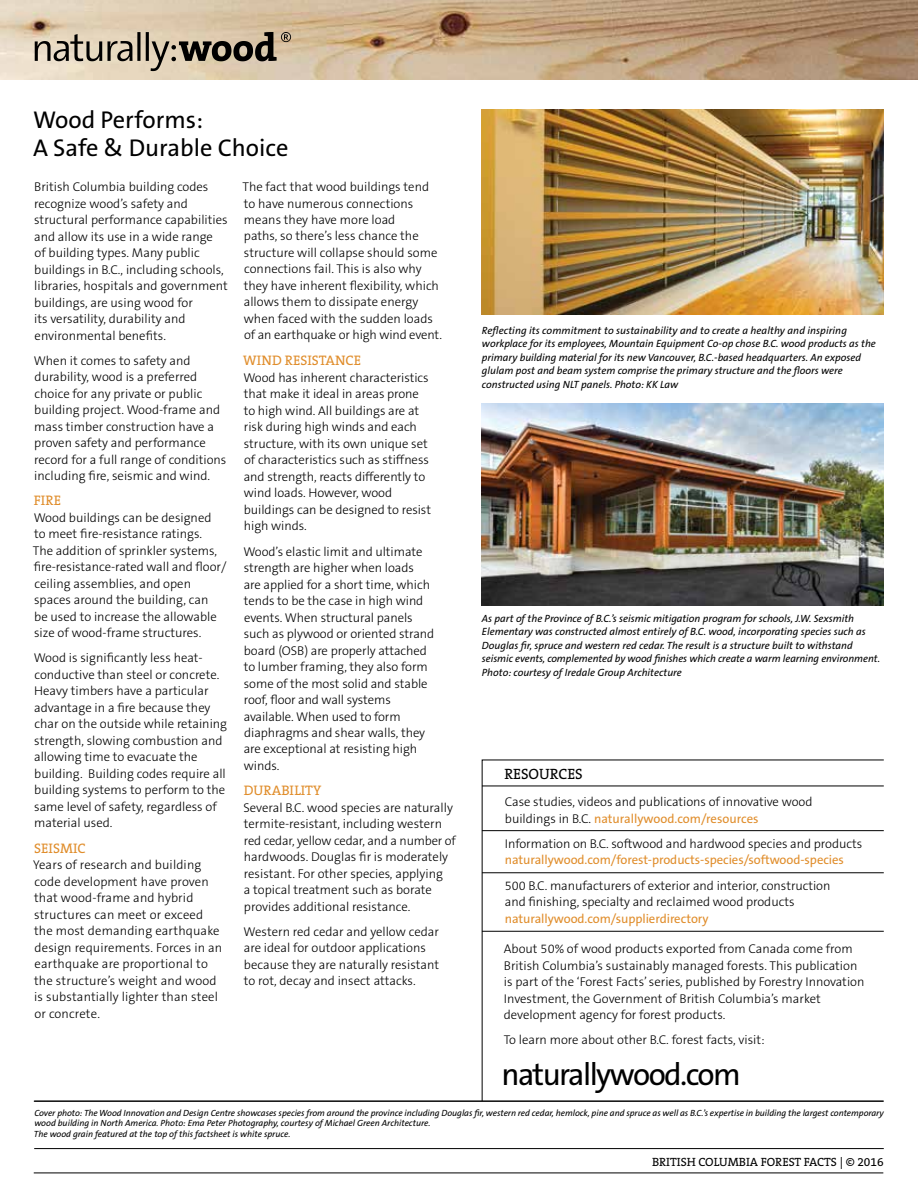
<style>
.page{position:relative;width:918px;height:1188px;background:#fff}
.page>*{position:absolute;margin:0;border:0;box-sizing:border-box;transform-origin:0 0}
.t1{font:31.5px "The Sans B5 Plain";letter-spacing:-.05em;color:#000}
.t2{font:24.3px/28.5px "The Sans B5 Plain";color:#000}
.t3{font:15px "The Serif B5 Plain";letter-spacing:-.005em;color:#000}
.t4{font:13.8px "The Serif B5 Plain";color:#e08d2b}
.t5{font:300 12.75px/16.5px "The Sans B3";color:#000}
.t6{font:12.75px "The Sans B5 Plain";letter-spacing:-.005em;color:#e08d2b}
.t7{font:12px "The Serif B5 Plain";color:#000}
.t8{font:italic 10.5px/13.5px "The Sans B5 Plain";color:#000}
.t9{font:italic 9px/10.8px "The Sans B5 Plain";letter-spacing:-.005em;color:#000}
.s1{font-family:"The Sans B3";font-weight:300;color:#000}
</style>
<div class="page">
<img style="left:0;top:0;width:918px;height:79px">
<img style="left:482px;top:110px;width:402px;height:205px">
<img style="left:482px;top:403px;width:402px;height:203px">
<svg style="left:35px;top:32px;width:256px;height:39px"></svg>
<svg style="left:482px;top:760px;width:402px;height:341px"></svg>
<hr style="left:482px;top:830px;width:402px;height:1px;background:#000">
<hr style="left:482px;top:873px;width:402px;height:1px;background:#000">
<hr style="left:482px;top:786px;width:402px;height:1px;background:#000">
<hr style="left:482px;top:931px;width:402px;height:1px;background:#000">
<hr style="left:34px;top:1101px;width:850px;height:1px;background:#000">
<hr style="left:34px;top:1148px;width:850px;height:1px;background:#000">
<hr style="left:34px;top:1173px;width:849px;height:1px;background:#000">
<h2 class="t2" style="left:33px;top:106px;width:257px">Wood Performs:<br>A Safe &amp; Durable Choice</h2>
<p class="t5" style="left:34px;top:179px;width:195px">British Columbia building codes recognize wood’s safety and structural performance capabilities and allow its use in a wide range<br>of building types. Many public buildings in B.C., including schools, libraries, hospitals and government buildings, are using wood for<br>its versatility, durability and environmental benefits.</p>
<p class="t5" style="left:34px;top:353px;width:194px">When it comes to safety and durability, wood is a preferred choice for any private or public building project. Wood-frame and mass timber construction have a proven safety and performance record for a full range of conditions including fire, seismic and wind.</p>
<p class="t4" style="left:34px;top:493px;width:29px">FIRE</p>
<p class="t5" style="left:33px;top:510px;width:195px">Wood buildings can be designed<br>to meet fire-resistance ratings.<br>The addition of sprinkler systems, fire-resistance-rated wall and floor/ ceiling assemblies, and open spaces around the building, can<br>be used to increase the allowable size of wood-frame structures.</p>
<p class="t5" style="left:34px;top:650px;width:195px">Wood is significantly less heat&shy;conductive than steel or concrete.<br>Heavy timbers have a particular advantage in a fire because they char on the outside while retaining strength, slowing combustion and allowing time to evacuate the building. Building codes require all building systems to perform to the same level of safety, regardless of material used.</p>
<p class="t4" style="left:34px;top:841px;width:53px">SEISMIC</p>
<p class="t5" style="left:33px;top:857px;width:190px">Years of research and building code development have proven that wood-frame and hybrid structures can meet or exceed the most demanding earthquake design requirements. Forces in an earthquake are proportional to the structure’s weight and wood is substantially lighter than steel or concrete.</p>
<p class="t5" style="left:242px;top:179px;width:201px">The fact that wood buildings tend to have numerous connections means they have more load<br>paths, so there’s less chance the structure will collapse should some connections fail. This is also why they have inherent flexibility, which allows them to dissipate energy when faced with the sudden loads of an earthquake or high wind event.</p>
<p class="t4" style="left:243px;top:354px;width:120px">WIND RESISTANCE</p>
<p class="t5" style="left:243px;top:370px;width:189px">Wood has inherent characteristics that make it ideal in areas prone to high wind. All buildings are at risk during high winds and each structure, with its own unique set of characteristics such as stiffness and strength, reacts differently to wind loads. However, wood buildings can be designed to resist high winds.</p>
<p class="t5" style="left:243px;top:543px;width:192px">Wood’s elastic limit and ultimate strength are higher when loads<br>are applied for a short time, which tends to be the case in high wind events. When structural panels such as plywood or oriented strand board (OSB) are properly attached to lumber framing, they also form some of the most solid and stable roof, floor and wall systems available. When used to form diaphragms and shear walls, they are exceptional at resisting high winds.</p>
<p class="t4" style="left:244px;top:783px;width:79px">DURABILITY</p>
<p class="t5" style="left:244px;top:800px;width:214px">Several B.C. wood species are naturally termite-resistant, including western red cedar, yellow cedar, and a number of hardwoods. Douglas fir is moderately resistant. For other species, applying<br>a topical treatment such as borate provides additional resistance.</p>
<p class="t5" style="left:243px;top:924px;width:197px">Western red cedar and yellow cedar are ideal for outdoor applications because they are naturally resistant to rot, decay and insect attacks.</p>
<p class="t8" style="left:482px;top:324px;width:396px">Reflecting its commitment to sustainability and to create a healthy and inspiring workplace for its employees, Mountain Equipment Co-op chose B.C. wood products as the primary building material for its new Vancouver, B.C.-based headquarters. An exposed glulam post and beam system comprise the primary structure and the floors were constructed using NLT panels. Photo: KK Law</p>
<p class="t8" style="left:482px;top:612px;width:400px">As part of the Province of B.C.’s seismic mitigation program for schools, J.W. Sexsmith Elementary was constructed almost entirely of B.C. wood, incorporating species such as Douglas fir, spruce and western red cedar. The result is a structure built to withstand seismic events, complemented by wood finishes which create a warm learning environment.<br>Photo: courtesy of Iredale Group Architecture</p>
<p class="t3" style="left:504px;top:766px;width:80px">RESOURCES</p>
<p class="t5" style="left:505px;top:794px;width:309px">Case studies, videos and publications of innovative wood</p>
<p class="t6" style="left:505px;top:812px;width:255px"><span class="s1">buildings in B.C.</span> naturallywood.com/resources</p>
<p class="t5" style="left:505px;top:836px;width:359px">Information on B.C. softwood and hardwood species and products</p>
<p class="t6" style="left:505px;top:854px;width:341px">naturallywood.com/forest-products-species/softwood-species</p>
<p class="t5" style="left:505px;top:878px;width:327px">500 B.C. manufacturers of exterior and interior, construction and finishing, specialty and reclaimed wood products</p>
<p class="t6" style="left:505px;top:912px;width:205px">naturallywood.com/supplierdirectory</p>
<p class="t5" style="left:504px;top:941px;width:362px">About 50% of wood products exported from Canada come from British Columbia’s sustainably managed forests. This publication is part of the ‘Forest Facts’ series, published by Forestry Innovation Investment, the Government of British Columbia’s market development agency for forest products.</p>
<p class="t5" style="left:504px;top:1032px;width:262px">To learn more about other B.C. forest facts, visit:</p>
<h1 class="t1" style="left:502px;top:1058px;width:241px">naturallywood.com</h1>
<p class="t9" style="left:34px;top:1108px;width:851px">Cover photo: The Wood Innovation and Design Centre showcases species from around the province including Douglas fir, western red cedar, hemlock, pine and spruce as well as B.C.’s expertise in building the largest contemporary wood building in North America. Photo: Ema Peter Photography, courtesy of Michael Green Architecture.<br>The wood grain featured at the top of this factsheet is white spruce.</p>
<p class="t7" style="left:652px;top:1155px;width:233px">BRITISH COLUMBIA FOREST FACTS | © 2016</p>
</div>
